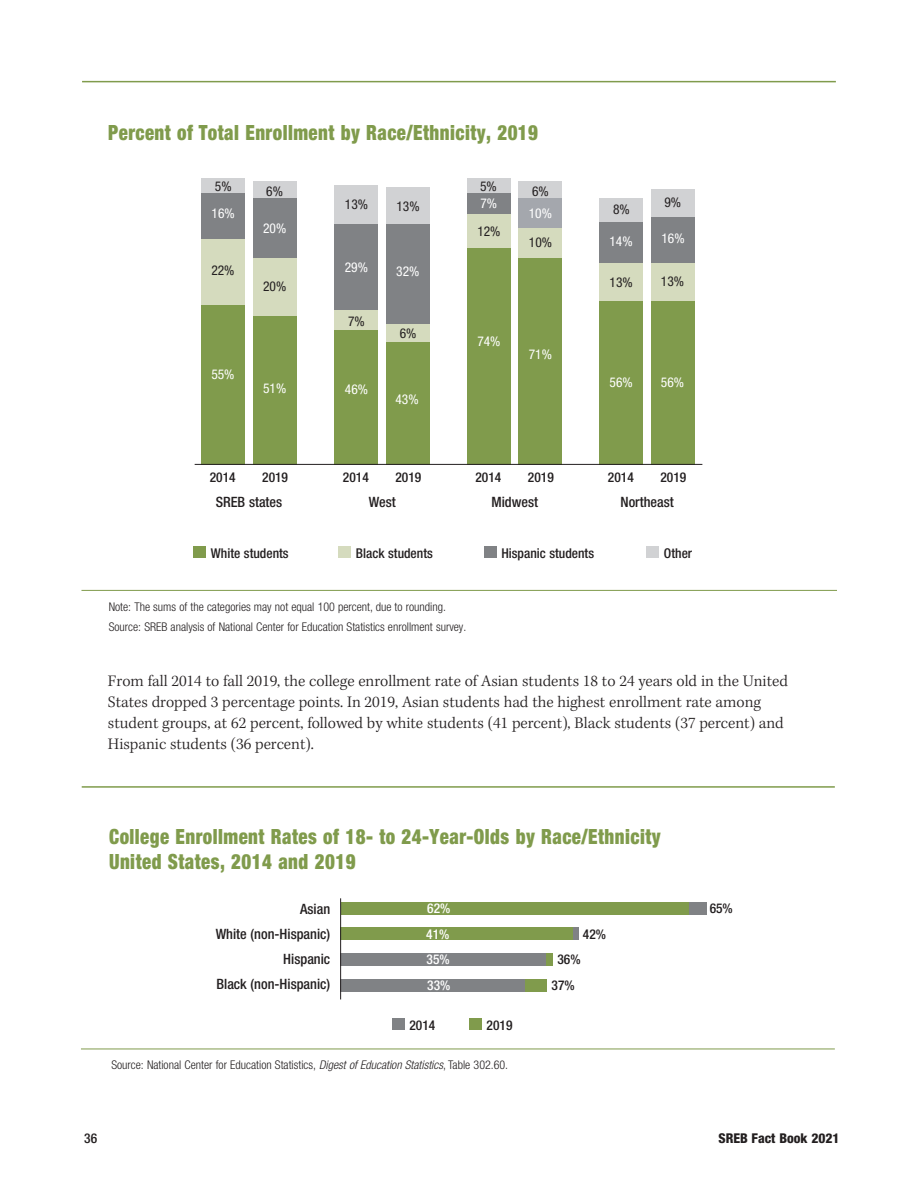
<style>
.page{position:relative;width:918px;height:1188px;background:#fff}
.page>*{position:absolute;margin:0;border:0;box-sizing:border-box;transform-origin:0 0}
.t1{font:900 condensed 21px/25.2px "Helvetica Neue LT Std";letter-spacing:.025em;color:#809b4c;scale:.9 1}
.subhead{font:300 16.5px/21px "Kepler Std";color:#231f20}
.t2{font:500 condensed 14.25px "Helvetica Neue LT Std";color:#231f20}
.t3{font:500 condensed 13.5px "Helvetica Neue LT Std";color:#231f20}
.t4{font:condensed 13.5px "Helvetica Neue LT Std";color:#fff}
.t5{font:condensed 13.5px "Helvetica Neue LT Std";color:#231f20}
.t6{font:800 condensed 13.5px "Helvetica Neue LT Std";color:#231f20}
.t7{font:500 condensed 13.5px "Helvetica Neue LT Std";color:#fff}
.t8{font:300 condensed 12px "Helvetica Neue LT Std";color:#231f20}
.s1{font-style:italic}
</style>
<div class="page">
<hr style="left:82px;top:81px;width:754px;height:1px;background:#809b4c">
<hr style="left:81px;top:590px;width:756px;height:1px;background:#809b4c">
<div style="left:194px;top:546px;width:12px;height:12px;background:#809b4c"></div>
<div style="left:338px;top:546px;width:13px;height:11px;background:#d5dbbe"></div>
<div style="left:484px;top:546px;width:12px;height:12px;background:#808285"></div>
<div style="left:647px;top:546px;width:12px;height:12px;background:#d1d2d4"></div>
<hr style="left:82px;top:786px;width:753px;height:2px;background:#809b4c">
<hr style="left:81px;top:1049px;width:754px;height:1px;background:#809b4c">
<div style="left:469px;top:1018px;width:13px;height:11px;background:#809b4c"></div>
<div style="left:392px;top:1018px;width:13px;height:12px;background:#808285"></div>
<div style="left:341px;top:953px;width:212px;height:13px;background:#809b4c"></div>
<div style="left:341px;top:927px;width:238px;height:13px;background:#808285"></div>
<div style="left:341px;top:979px;width:206px;height:13px;background:#809b4c"></div>
<div style="left:341px;top:979px;width:184px;height:13px;background:#808285"></div>
<div style="left:341px;top:953px;width:205px;height:13px;background:#808285"></div>
<div style="left:341px;top:927px;width:232px;height:13px;background:#809b4c"></div>
<div style="left:341px;top:902px;width:366px;height:13px;background:#808285"></div>
<div style="left:341px;top:902px;width:347px;height:13px;background:#809b4c"></div>
<hr style="left:340px;top:898px;width:1px;height:101px;background:#231f20">
<div style="left:201px;top:178px;width:44px;height:287px;background:#d1d2d4"></div>
<div style="left:201px;top:193px;width:44px;height:272px;background:#808285"></div>
<div style="left:201px;top:240px;width:44px;height:225px;background:#d5dbbe"></div>
<div style="left:201px;top:306px;width:44px;height:159px;background:#809b4c"></div>
<div style="left:253px;top:181px;width:43px;height:284px;background:#d1d2d4"></div>
<div style="left:253px;top:199px;width:43px;height:266px;background:#808285"></div>
<div style="left:253px;top:258px;width:43px;height:207px;background:#d5dbbe"></div>
<div style="left:253px;top:316px;width:43px;height:149px;background:#809b4c"></div>
<div style="left:334px;top:186px;width:44px;height:279px;background:#d1d2d4"></div>
<div style="left:334px;top:225px;width:44px;height:240px;background:#808285"></div>
<div style="left:334px;top:310px;width:44px;height:155px;background:#d5dbbe"></div>
<div style="left:334px;top:331px;width:44px;height:134px;background:#809b4c"></div>
<div style="left:386px;top:187px;width:44px;height:278px;background:#d1d2d4"></div>
<div style="left:386px;top:225px;width:44px;height:240px;background:#808285"></div>
<div style="left:386px;top:324px;width:44px;height:141px;background:#d5dbbe"></div>
<div style="left:386px;top:342px;width:44px;height:123px;background:#809b4c"></div>
<div style="left:467px;top:178px;width:44px;height:287px;background:#d1d2d4"></div>
<div style="left:467px;top:193px;width:44px;height:272px;background:#808285"></div>
<div style="left:467px;top:214px;width:44px;height:251px;background:#d5dbbe"></div>
<div style="left:467px;top:248px;width:44px;height:217px;background:#809b4c"></div>
<div style="left:518px;top:181px;width:44px;height:284px;background:#d1d2d4"></div>
<div style="left:518px;top:199px;width:44px;height:266px;background:#a4a7ad"></div>
<div style="left:518px;top:228px;width:44px;height:237px;background:#d5dbbe"></div>
<div style="left:518px;top:258px;width:44px;height:207px;background:#809b4c"></div>
<div style="left:599px;top:199px;width:44px;height:266px;background:#d1d2d4"></div>
<div style="left:599px;top:222px;width:44px;height:243px;background:#808285"></div>
<div style="left:599px;top:264px;width:44px;height:201px;background:#d5dbbe"></div>
<div style="left:599px;top:301px;width:44px;height:164px;background:#809b4c"></div>
<div style="left:651px;top:189px;width:44px;height:276px;background:#d1d2d4"></div>
<div style="left:651px;top:217px;width:44px;height:248px;background:#808285"></div>
<div style="left:651px;top:263px;width:44px;height:202px;background:#d5dbbe"></div>
<div style="left:651px;top:301px;width:44px;height:164px;background:#809b4c"></div>
<hr style="left:195px;top:464px;width:507px;height:1px;background:#231f20">
<p class="t1" style="left:108px;top:119px;width:479px">Percent of Total Enrollment by Race/Ethnicity, 2019</p>
<p class="t5" style="left:215px;top:178px;width:18px">5%</p>
<p class="t5" style="left:266px;top:183px;width:18px">6%</p>
<p class="t5" style="left:480px;top:178px;width:18px">5%</p>
<p class="t5" style="left:532px;top:183px;width:18px">6%</p>
<p class="t4" style="left:212px;top:206px;width:25px">16%</p>
<p class="t5" style="left:345px;top:196px;width:25px">13%</p>
<p class="t5" style="left:396px;top:198px;width:25px">13%</p>
<p class="t4" style="left:480px;top:196px;width:18px">7%</p>
<p class="t4" style="left:529px;top:205px;width:25px">10%</p>
<p class="t4" style="left:263px;top:220px;width:25px">20%</p>
<p class="t5" style="left:477px;top:223px;width:25px">12%</p>
<p class="t5" style="left:529px;top:234px;width:25px">10%</p>
<p class="t5" style="left:211px;top:263px;width:25px">22%</p>
<p class="t4" style="left:345px;top:259px;width:25px">29%</p>
<p class="t4" style="left:396px;top:264px;width:25px">32%</p>
<p class="t5" style="left:263px;top:278px;width:25px">20%</p>
<p class="t5" style="left:348px;top:314px;width:18px">7%</p>
<p class="t5" style="left:400px;top:325px;width:18px">6%</p>
<p class="t4" style="left:477px;top:334px;width:25px">74%</p>
<p class="t4" style="left:529px;top:347px;width:25px">71%</p>
<p class="t4" style="left:211px;top:366px;width:25px">55%</p>
<p class="t4" style="left:263px;top:380px;width:25px">51%</p>
<p class="t4" style="left:345px;top:381px;width:25px">46%</p>
<p class="t4" style="left:396px;top:392px;width:25px">43%</p>
<p class="t5" style="left:613px;top:202px;width:18px">8%</p>
<p class="t4" style="left:609px;top:234px;width:25px">14%</p>
<p class="t5" style="left:610px;top:274px;width:25px">13%</p>
<p class="t5" style="left:664px;top:194px;width:18px">9%</p>
<p class="t4" style="left:661px;top:230px;width:25px">16%</p>
<p class="t5" style="left:661px;top:274px;width:25px">13%</p>
<p class="t4" style="left:610px;top:375px;width:25px">56%</p>
<p class="t4" style="left:661px;top:374px;width:25px">56%</p>
<p class="t3" style="left:210px;top:469px;width:27px">2014</p>
<p class="t3" style="left:262px;top:469px;width:27px">2019</p>
<p class="t3" style="left:343px;top:469px;width:27px">2014</p>
<p class="t3" style="left:395px;top:469px;width:27px">2019</p>
<p class="t3" style="left:475px;top:469px;width:27px">2014</p>
<p class="t3" style="left:528px;top:469px;width:27px">2019</p>
<p class="t3" style="left:608px;top:469px;width:27px">2014</p>
<p class="t3" style="left:660px;top:469px;width:27px">2019</p>
<p class="t2" style="left:216px;top:493px;width:68px">SREB states</p>
<p class="t2" style="left:369px;top:493px;width:29px">West</p>
<p class="t2" style="left:491px;top:493px;width:48px">Midwest</p>
<p class="t2" style="left:621px;top:493px;width:55px">Northeast</p>
<p class="t3" style="left:211px;top:545px;width:79px">White students</p>
<p class="t3" style="left:356px;top:545px;width:79px">Black students</p>
<p class="t3" style="left:501px;top:545px;width:94px">Hispanic students</p>
<p class="t3" style="left:664px;top:545px;width:30px">Other</p>
<p class="t8" style="left:109px;top:600px;width:339px">Note: The sums of the categories may not equal 100 percent, due to rounding.</p>
<p class="t8" style="left:109px;top:620px;width:359px">Source: SREB analysis of National Center for Education Statistics enrollment survey.</p>
<p class="subhead" style="left:108px;top:671px;width:681px">From fall 2014 to fall 2019, the college enrollment rate of Asian students 18 to 24 years old in the United States dropped 3 percentage points. In 2019, Asian students had the highest enrollment rate among student groups, at 62 percent, followed by white students (41 percent), Black students (37 percent) and Hispanic students (36 percent).</p>
<p class="t1" style="left:109px;top:823px;width:614px">College Enrollment Rates of 18- to 24-Year-Olds by Race/Ethnicity<br>United States, 2014 and 2019</p>
<p class="t2" style="left:300px;top:900px;width:32px">Asian</p>
<p class="t7" style="left:427px;top:901px;width:25px">62%</p>
<p class="t2" style="left:216px;top:926px;width:116px">White (non-Hispanic)</p>
<p class="t2" style="left:283px;top:950px;width:48px">Hispanic</p>
<p class="t2" style="left:217px;top:976px;width:115px">Black (non-Hispanic)</p>
<p class="t7" style="left:426px;top:926px;width:25px">41%</p>
<p class="t7" style="left:427px;top:951px;width:25px">35%</p>
<p class="t7" style="left:427px;top:977px;width:25px">33%</p>
<p class="t3" style="left:409px;top:1017px;width:27px">2014</p>
<p class="t3" style="left:487px;top:1017px;width:27px">2019</p>
<p class="t8" style="left:111px;top:1058px;width:398px">Source: National Center for Education Statistics, <span class="s1">Digest of Education Statistics</span>, Table 302.60.</p>
<p class="t3" style="left:583px;top:926px;width:25px">42%</p>
<p class="t3" style="left:557px;top:951px;width:25px">36%</p>
<p class="t3" style="left:552px;top:977px;width:25px">37%</p>
<p class="t3" style="left:710px;top:901px;width:25px">65%</p>
<p class="t3" style="left:84px;top:1130px;width:14px">36</p>
<p class="t6" style="left:719px;top:1129px;width:123px">SREB Fact Book 2021</p>
</div>
